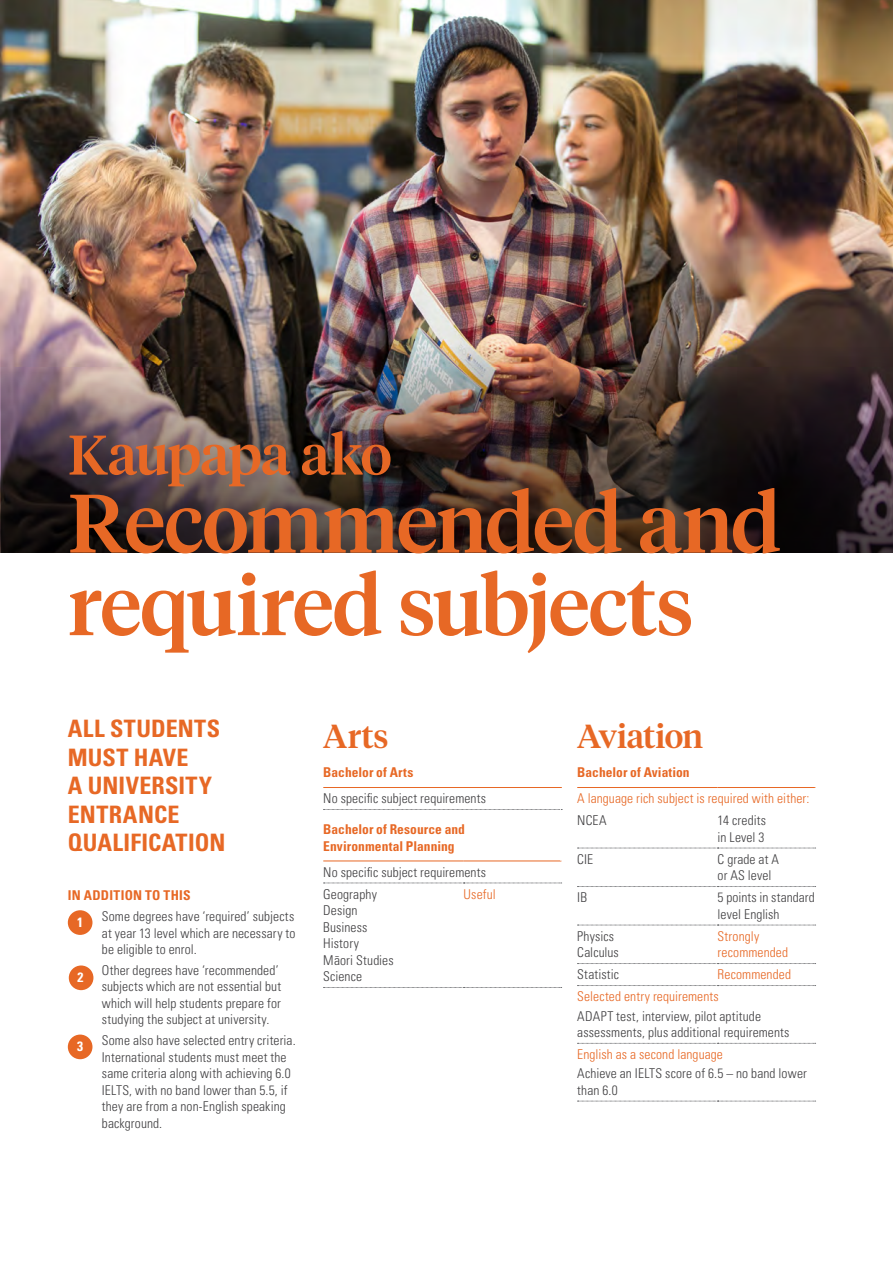
<style>
.page{position:relative;width:893px;height:1263px;background:#fff}
.page>*{position:absolute;margin:0;border:0;box-sizing:border-box;transform-origin:0 0}
.t1{font:500 82.5px/82.5px "Tiempos Headline";letter-spacing:-.02em;color:#e76825}
.t2{font:500 55.5px "Tiempos Headline";letter-spacing:-.015em;color:#e76825}
.t3{font:500 33px "Tiempos Headline";letter-spacing:-.005em;color:#e76825}
.t4{font:700 condensed 24px/28.5px "Univers LT Pro";letter-spacing:.01em;color:#e76825}
.t5{font:300 condensed 13.5px/16.5px "Univers LT Pro";letter-spacing:.01em;color:#414042}
.t6{font:300 condensed 13.5px/16.5px "Univers LT Pro";letter-spacing:.01em;color:#e76825}
.P_Blod__Major_sub{font:700 condensed 13.5px/16.5px "Univers LT Pro";letter-spacing:.005em;color:#e76825}
.t7{font:700 condensed 13.5px "Univers LT Pro";color:#fff}
</style>
<div class="page">
<img style="left:0;top:0;width:893px;height:553px">
<img style="left:1px;top:348px;width:892px;height:205px">
<div style="left:68px;top:910px;width:24px;height:25px;background:#e76825;border-radius:50%"></div>
<div style="left:69px;top:965px;width:24px;height:25px;background:#e76825;border-radius:50%"></div>
<div style="left:68px;top:1034px;width:24px;height:25px;background:#e76825;border-radius:50%"></div>
<hr style="left:323px;top:787px;width:239px;height:1px;background:#e76825">
<svg style="left:323px;top:809px;width:239px;height:1px"></svg>
<hr style="left:323px;top:861px;width:141px;height:1px;background:#e76825">
<hr style="left:464px;top:861px;width:97px;height:1px;background:#e76825">
<svg style="left:323px;top:883px;width:239px;height:1px"></svg>
<svg style="left:323px;top:987px;width:239px;height:1px"></svg>
<hr style="left:577px;top:787px;width:141px;height:1px;background:#e76825">
<hr style="left:718px;top:787px;width:97px;height:1px;background:#e76825">
<svg style="left:577px;top:1043px;width:239px;height:1px"></svg>
<svg style="left:577px;top:1101px;width:239px;height:1px"></svg>
<svg style="left:577px;top:848px;width:239px;height:1px"></svg>
<svg style="left:577px;top:886px;width:239px;height:1px"></svg>
<svg style="left:577px;top:925px;width:239px;height:1px"></svg>
<svg style="left:577px;top:963px;width:239px;height:1px"></svg>
<svg style="left:577px;top:985px;width:239px;height:1px"></svg>
<h2 class="t2" style="left:68px;top:417px;width:325px">Kaupapa ako</h2>
<h1 class="t1" style="left:68px;top:478px;width:714px">Recommended and required subjects</h1>
<h5 class="t4" style="left:68px;top:714px;width:159px">ALL STUDENTS<br>MUST HAVE<br>A UNIVERSITY<br>ENTRANCE<br>QUALIFICATION</h5>
<p class="P_Blod__Major_sub" style="left:68px;top:887px;width:124px">IN ADDITION TO THIS</p>
<p class="t5" style="left:102px;top:907px;width:195px;text-align:justify">Some degrees have ‘required’ subjects at year 13 level which are necessary to be eligible to enrol.</p>
<p class="t5" style="left:102px;top:961px;width:181px">Other degrees have ‘recommended’ subjects which are not essential but which will help students prepare for studying the subject at university.</p>
<p class="t5" style="left:102px;top:1031px;width:195px">Some also have selected entry criteria.<br>International students must meet the same criteria along with achieving 6.0<br>IELTS, with no band lower than 5.5, if they are from a non-English speaking background.</p>
<p class="t7" style="left:77px;top:913px;width:7px">1</p>
<p class="t7" style="left:77px;top:969px;width:7px">2</p>
<p class="t7" style="left:77px;top:1038px;width:7px">3</p>
<h4 class="t3" style="left:323px;top:713px;width:67px">Arts</h4>
<p class="P_Blod__Major_sub" style="left:323px;top:764px;width:92px">Bachelor of Arts</p>
<p class="t5" style="left:323px;top:790px;width:164px">No specific subject requirements</p>
<p class="P_Blod__Major_sub" style="left:323px;top:821px;width:143px">Bachelor of Resource and<br>Environmental Planning</p>
<p class="t5" style="left:323px;top:863px;width:164px">No specific subject requirements</p>
<p class="t5" style="left:323px;top:885px;width:72px">Geography<br>Design<br>Business<br>History<br>Māori Studies<br>Science</p>
<p class="t6" style="left:464px;top:885px;width:34px">Useful</p>
<h4 class="t3" style="left:577px;top:713px;width:127px">Aviation</h4>
<p class="P_Blod__Major_sub" style="left:577px;top:764px;width:114px">Bachelor of Aviation</p>
<p class="t6" style="left:577px;top:790px;width:234px">A language rich subject is required with either:</p>
<p class="t5" style="left:577px;top:812px;width:31px">NCEA</p>
<p class="t5" style="left:718px;top:812px;width:50px">14 credits in Level 3</p>
<p class="t5" style="left:577px;top:850px;width:18px">CIE</p>
<p class="t5" style="left:718px;top:850px;width:63px">C grade at A or AS level</p>
<p class="t5" style="left:577px;top:889px;width:11px">IB</p>
<p class="t5" style="left:718px;top:889px;width:99px">5 points in standard level English</p>
<p class="t5" style="left:577px;top:927px;width:43px">Physics<br>Calculus</p>
<p class="t6" style="left:718px;top:927px;width:72px">Strongly recommended</p>
<p class="t5" style="left:577px;top:966px;width:43px">Statistic</p>
<p class="t6" style="left:718px;top:966px;width:75px">Recommended</p>
<p class="t6" style="left:577px;top:988px;width:143px">Selected entry requirements</p>
<p class="t5" style="left:577px;top:1007px;width:214px">ADAPT test, interview, pilot aptitude assessments, plus additional requirements</p>
<p class="t6" style="left:577px;top:1045px;width:147px">English as a second language</p>
<p class="t5" style="left:577px;top:1065px;width:231px">Achieve an IELTS score of 6.5 – no band lower than 6.0</p>
</div>
